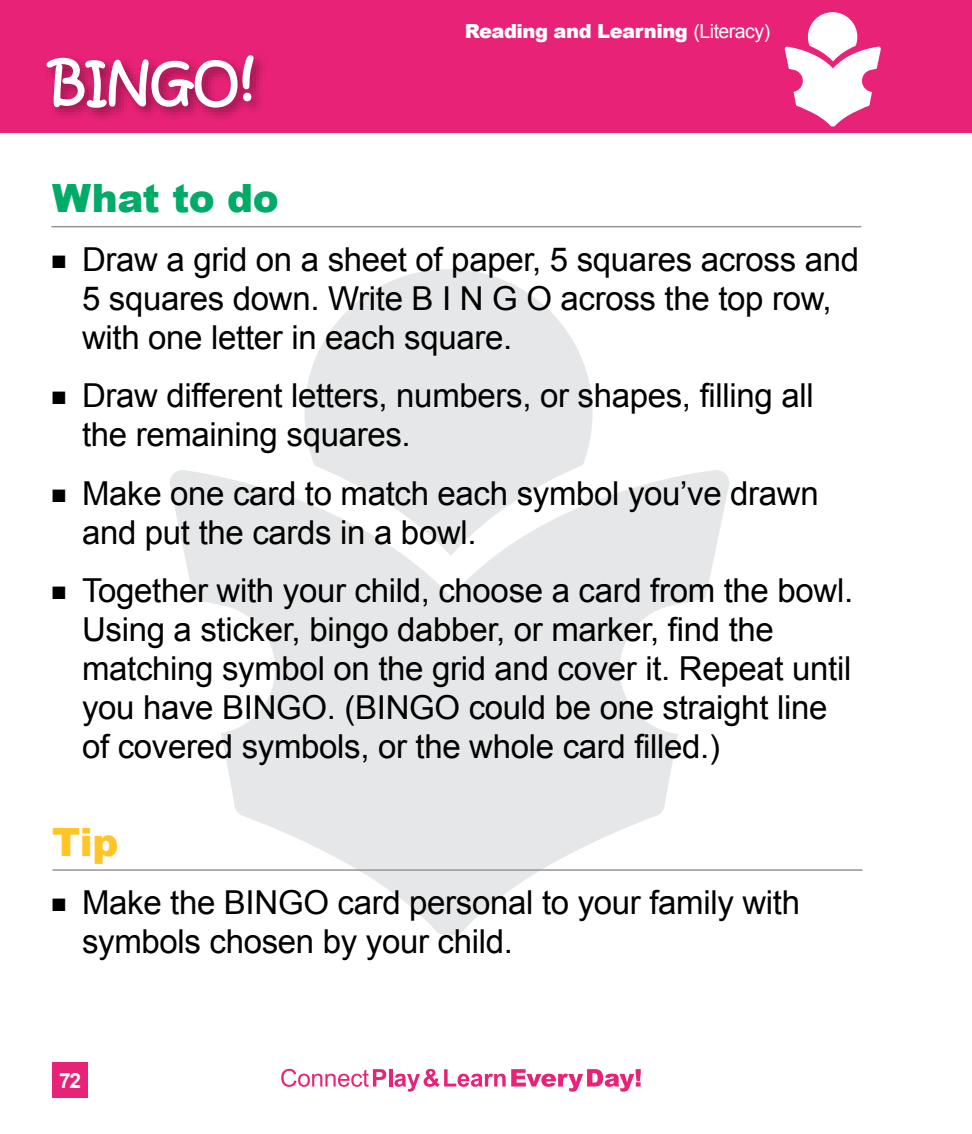
<style>
.page{position:relative;width:972px;height:1134px;background:#fff}
.page>*{position:absolute;margin:0;border:0;box-sizing:border-box;transform-origin:0 0}
.t1{font:51px "Kristen ITC";color:#fff}
.t2{font:900 39px "Arial";letter-spacing:-.01em;color:#00ab67}
.t3{font:900 39px "Arial";color:#ffc425}
.t4{font:33px/39px "Arial";letter-spacing:-.01em;color:#000}
.t5{font:700 21px "Arial";color:#fff}
.t6{font:900 19.5px "Arial";letter-spacing:-.025em;color:#fff}
.s1{font-size:63px}
.s2{font-weight:400}
</style>
<div class="page">
<div style="left:0;top:0;width:972px;height:132px;background:#e82276"></div>
<svg style="left:281px;top:1069px;width:105px;height:18px"></svg>
<hr style="left:389px;top:1069px;width:3px;height:18px;background:#e82276">
<svg style="left:394px;top:1069px;width:247px;height:23px"></svg>
<div style="left:52px;top:1062px;width:36px;height:36px;background:#e82276"></div>
<img style="left:37px;top:56px;width:249px;height:77px">
<svg style="left:45px;top:55px;width:209px;height:54px"></svg>
<svg style="left:305px;top:269px;width:288px;height:201px;fill:#e6e7e8"></svg>
<svg style="left:170px;top:470px;width:559px;height:465px;fill:#e6e7e8"></svg>
<svg style="left:785px;top:12px;width:96px;height:114px"></svg>
<hr style="left:53px;top:869px;width:810px;height:2px;background:#939598">
<hr style="left:51px;top:226px;width:810px;height:1px;background:#939598">
<h1 class="t1" style="left:50px;top:48px;width:206px">BINGO<span class="s1">!</span></h1>
<p class="t6" style="left:465px;top:17px;width:307px">Reading and Learning <span class="s2">(Literacy)</span></p>
<p class="t2" style="left:52px;top:170px;width:228px">What to do</p>
<p class="t4" style="left:82px;top:240px;width:779px;text-indent:-30px">■ Draw a grid on a sheet of paper, 5 squares across and<br>5 squares down. Write B I N G O across the top row, with one letter in each square.</p>
<p class="t4" style="left:82px;top:377px;width:733px;text-indent:-30px">■ Draw different letters, numbers, or shapes, filling all the remaining squares.</p>
<p class="t4" style="left:82px;top:474px;width:738px;text-indent:-30px">■ Make one card to match each symbol you’ve drawn and put the cards in a bowl.</p>
<p class="t4" style="left:82px;top:572px;width:773px;text-indent:-30px">■ Together with your child, choose a card from the bowl.<br>Using a sticker, bingo dabber, or marker, find the matching symbol on the grid and cover it. Repeat until you have BINGO. (BINGO could be one straight line of covered symbols, or the whole card filled.)</p>
<p class="t3" style="left:52px;top:814px;width:68px">Tip</p>
<p class="t4" style="left:82px;top:884px;width:720px;text-indent:-30px">■ Make the BINGO card personal to your family with symbols chosen by your child.</p>
<p class="t5" style="left:59px;top:1067px;width:24px">72</p>
</div>
